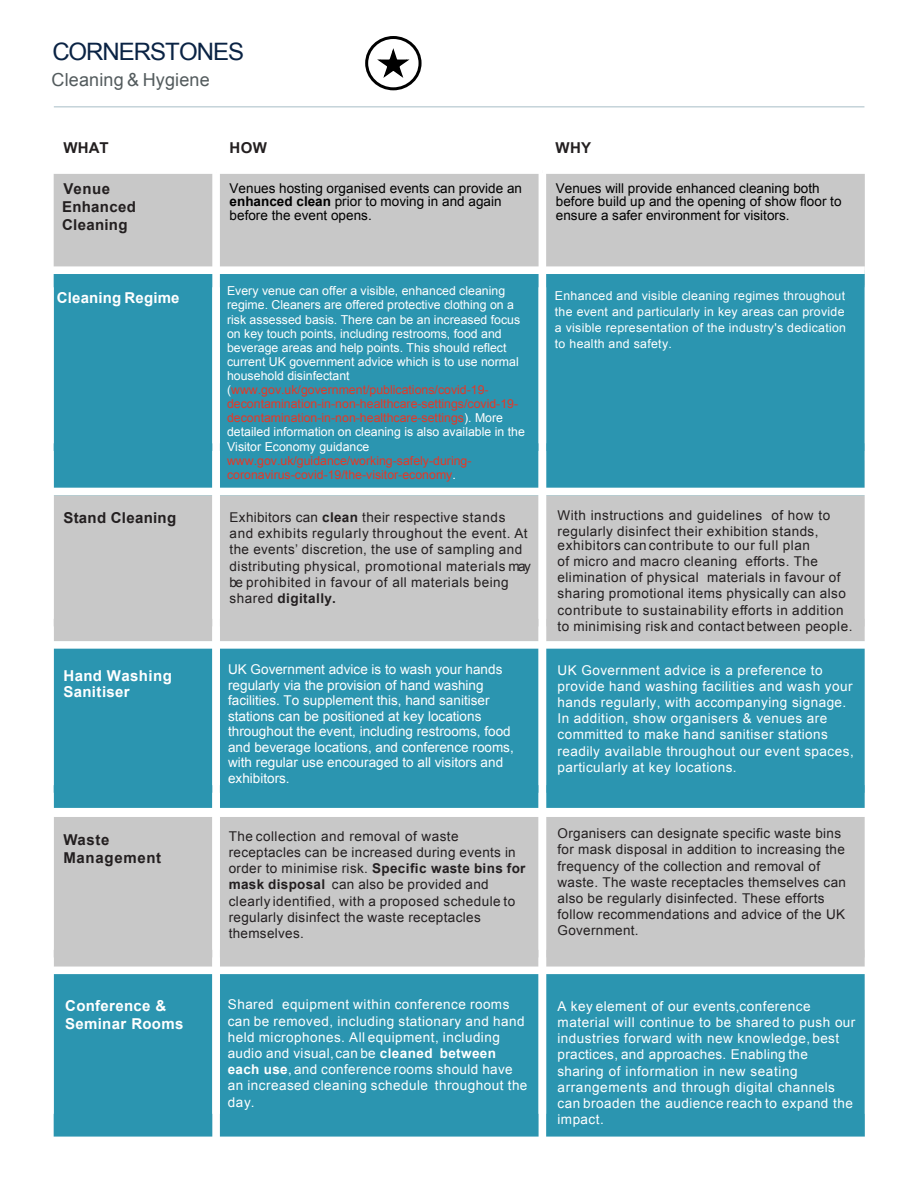
<style>
.page{position:relative;width:920px;height:1188px;background:#fff}
.page>*{position:absolute;margin:0;border:0;box-sizing:border-box;transform-origin:0 0}
.t1{font:24px "Arial";letter-spacing:-.045em;color:#0a2344}
.t2{font:18px "Arial";letter-spacing:.01em;color:#535b5d}
.t3{font:700 15px/18px "Arial";letter-spacing:.02em;color:#fff}
.t4{font:700 15px/18px "Arial";letter-spacing:.02em;color:#231f20}
.t5{font:700 15px/18px "Arial";letter-spacing:.04em;color:#231f20}
.t6{font:13.5px/16.2px "Arial";letter-spacing:.035em;color:#231f20}
.t7{font:13.5px/16.2px "Arial";letter-spacing:.035em;color:#fff}
.t8{font:13.5px/15.5px "Arial";color:#fff}
.t9{font:13.5px/13.5px "Arial";color:#000}
.t10{font:12.3px/14.1px "Arial";color:#fff}
.t11{font:12.3px/16.2px "Arial";letter-spacing:.025em;color:#fff}
.t12{font:12.3px/14.1px "Arial";color:#e63726}
.s1{font-weight:700}
.s2{color:#e63726}
.s3{color:#fff}
</style>
<div class="page">
<hr style="left:54px;top:107px;width:810px;height:1px;background:#a7bdc7">
<div style="left:54px;top:174px;width:810px;height:429px;background:#c8c8c8"></div>
<div style="left:50px;top:270px;width:814px;height:225px;background:#2b95b0"></div>
<svg style="left:54px;top:603px;width:810px;height:534px;background:#65a8b9"></svg>
<div style="left:50px;top:266px;width:814px;height:8px;background:#fff"></div>
<div style="left:46px;top:641px;width:822px;height:8px;background:#fff"></div>
<div style="left:53px;top:967px;width:819px;height:7px;background:#fff"></div>
<div style="left:46px;top:173px;width:8px;height:970px;background:#fff"></div>
<div style="left:212px;top:173px;width:8px;height:972px;background:#fff"></div>
<div style="left:538px;top:173px;width:8px;height:986px;background:#fff"></div>
<div style="left:38px;top:488px;width:837px;height:7px;background:#fff"></div>
<svg style="left:365px;top:36px;width:56px;height:54px"></svg>
<svg style="left:375px;top:49px;width:37px;height:31px"></svg>
<div style="left:53px;top:809px;width:815px;height:8px;background:#fff"></div>
<h1 class="t1" style="left:52px;top:43px;width:193px">CORNERSTONES</h1>
<h2 class="t2" style="left:52px;top:73px;width:160px">Cleaning &amp; Hygiene</h2>
<p class="t4" style="left:63px;top:140px;width:47px">WHAT</p>
<p class="t4" style="left:229px;top:140px;width:39px">HOW</p>
<p class="t4" style="left:555px;top:140px;width:37px">WHY</p>
<p class="t4" style="left:62px;top:181px;width:75px">Venue<br>Enhanced<br>Cleaning</p>
<p class="t9" style="left:230px;top:182px;width:294px">Venues hosting organised events can provide an <span class="s1">enhanced clean</span> prior to moving in and again before the event opens.</p>
<p class="t9" style="left:556px;top:182px;width:287px">Venues will provide enhanced cleaning both before build up and the opening of show floor to ensure a safer environment for visitors.</p>
<p class="t3" style="left:57px;top:291px;width:124px">Cleaning Regime</p>
<p class="t10" style="left:227px;top:285px;width:299px">Every venue can offer a visible, enhanced cleaning regime. Cleaners are offered protective clothing on a risk assessed basis. There can be an increased focus on key touch points, including restrooms, food and beverage areas and help points. This should reflect current UK government advice which is to use normal household disinfectant (<span class="s2">www.gov.uk/government/publications/covid-19- decontamination-in-non-healthcare-settings/covid-19- decontamination-in-non-healthcare-settings</span>). More detailed information on cleaning is also available in the Visitor Economy guidance</p>
<p class="t12" style="left:227px;top:454px;width:246px">www.gov.uk/guidance/working-safely-during&shy;coronavirus-covid-19/the-visitor-economy<span class="s3">.</span></p>
<p class="t11" style="left:555px;top:288px;width:293px">Enhanced and visible cleaning regimes throughout the event and particularly in key areas can provide a visible representation of the industry's dedication to health and safety.</p>
<p class="t4" style="left:63px;top:510px;width:114px">Stand Cleaning</p>
<p class="t6" style="left:230px;top:510px;width:303px">Exhibitors can <span class="s1">clean</span> their respective stands and exhibits regularly throughout the event. At the events’ discretion, the use of sampling and distributing physical, promotional materials may be prohibited in favour of all materials being shared <span class="s1">digitally.</span></p>
<p class="t6" style="left:557px;top:508px;width:274px">With instructions and guidelines of how to regularly disinfect their exhibition stands,</p>
<p class="t6" style="left:557px;top:538px;width:296px">exhibitors can contribute to our full plan<br>of micro and macro cleaning efforts. The elimination of physical materials in favour of sharing promotional items physically can also contribute to sustainability efforts in addition to minimising risk and contact between people.</p>
<p class="t8" style="left:228px;top:663px;width:287px">UK Government advice is to wash your hands regularly via the provision of hand washing facilities. To supplement this, hand sanitiser stations can be positioned at key locations throughout the event, including restrooms, food and beverage locations, and conference rooms, with regular use encouraged to all visitors and exhibitors.</p>
<p class="t3" style="left:63px;top:669px;width:110px;line-height:16.2px">Hand Washing<br>Sanitiser</p>
<p class="t7" style="left:557px;top:663px;width:298px">UK Government advice is a preference to provide hand washing facilities and wash your hands regularly, with accompanying signage.<br>In addition, show organisers &amp; venues are committed to make hand sanitiser stations readily available throughout our event spaces, particularly at key locations.</p>
<p class="t5" style="left:63px;top:832px;width:99px">Waste<br>Management</p>
<p class="t6" style="left:229px;top:829px;width:298px">The collection and removal of waste receptacles can be increased during events in order to minimise risk. <span class="s1">Specific waste bins for mask disposal</span> can also be provided and clearly identified, with a proposed schedule to regularly disinfect the waste receptacles themselves.</p>
<p class="t6" style="left:557px;top:827px;width:290px">Organisers can designate specific waste bins for mask disposal in addition to increasing the frequency of the collection and removal of waste. The waste receptacles themselves can also be regularly disinfected. These efforts follow recommendations and advice of the UK Government.</p>
<p class="t3" style="left:65px;top:998px;width:120px">Conference &amp;<br>Seminar Rooms</p>
<p class="t7" style="left:228px;top:998px;width:301px">Shared equipment within conference rooms can be removed, including stationary and hand held microphones. All equipment, including audio and visual,can be <span class="s1">cleaned between each use</span>, and conference rooms should have an increased cleaning schedule throughout the day.</p>
<p class="t7" style="left:557px;top:999px;width:299px">A key element of our events,conference material will continue to be shared to push our industries forward with new knowledge, best practices, and approaches. Enabling the sharing of information in new seating arrangements and through digital channels can broaden the audience reach to expand the impact.</p>
</div>
